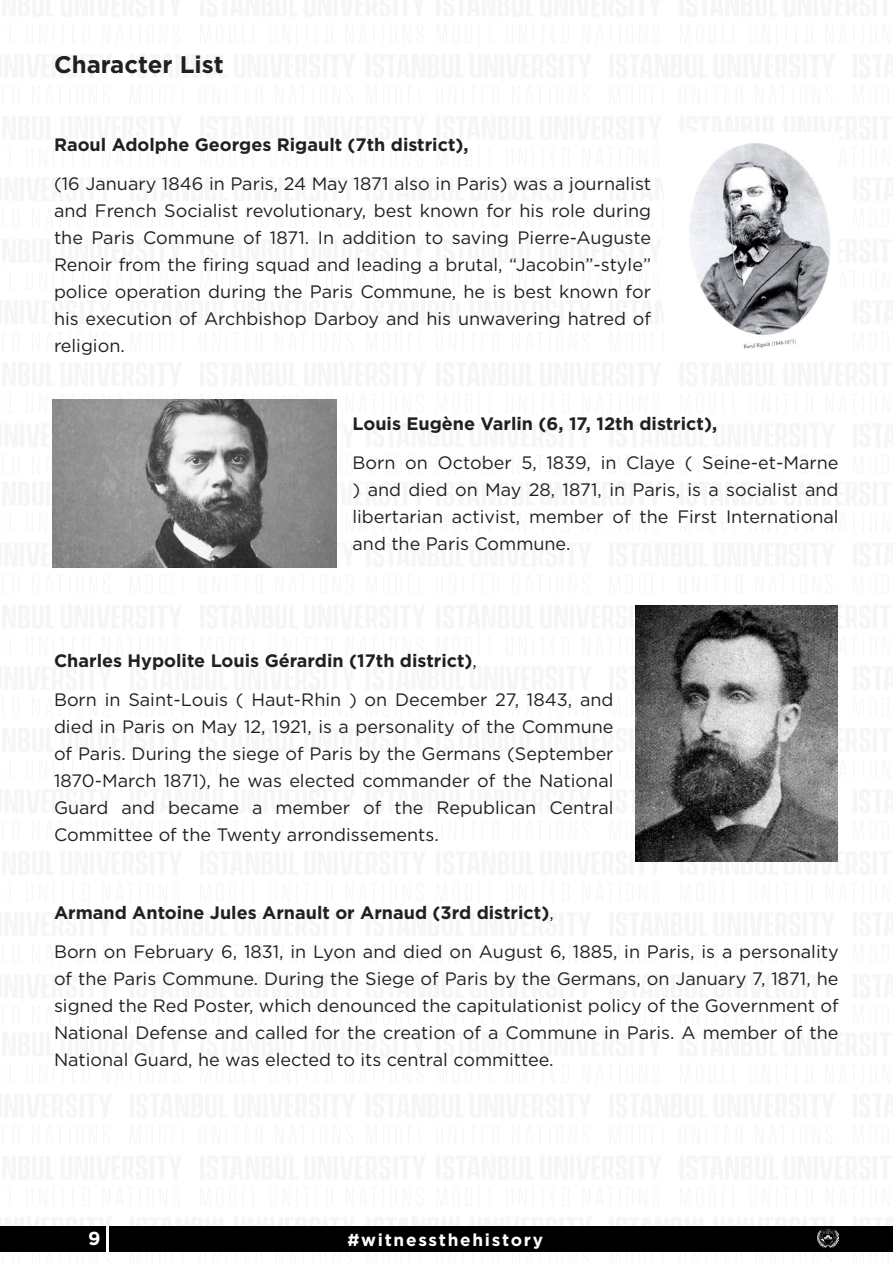
<style>
.page{position:relative;width:893px;height:1263px;background:#fff}
.page>*{position:absolute;margin:0;border:0;box-sizing:border-box;transform-origin:0 0}
.t1{font:700 24px "Gotham";color:#231f20}
.t2{font:700 18.75px "Gotham";color:#fff}
.t3{font:18px/27px "Gotham";color:#231f20;text-align:justify}
.t4{font:700 18px "Gotham";color:#231f20}
.t5{font:700 17.25px "Gotham";letter-spacing:.1em;color:#fff}
.s1{font-weight:700}
</style>
<div class="page">
<div style="left:110px;top:1226px;width:783px;height:25px;background:#000"></div>
<div style="left:0;top:1226px;width:106px;height:25px;background:#000"></div>
<img style="left:817px;top:1230px;width:22px;height:17px">
<img style="left:689px;top:143px;width:141px;height:206px">
<img style="left:53px;top:400px;width:284px;height:167px">
<img style="left:635px;top:606px;width:203px;height:255px">
<h1 class="t1" style="left:54px;top:49px;width:171px">Character List</h1>
<p class="t4" style="left:54px;top:133px;width:416px">Raoul Adolphe Georges Rigault (7th district),</p>
<p class="t3" style="left:54px;top:170px;width:599px">(16 January 1846 in Paris, 24 May 1871 also in Paris) was a journalist and French Socialist revolutionary, best known for his role during the Paris Commune of 1871. In addition to saving Pierre-Auguste Renoir from the firing squad and leading a brutal, “Jacobin”-style” police operation during the Paris Commune, he is best known for his execution of Archbishop Darboy and his unwavering hatred of religion.</p>
<p class="t4" style="left:352px;top:412px;width:366px">Louis Eugène Varlin (6, 17, 12th district),</p>
<p class="t3" style="left:352px;top:449px;width:488px">Born on October 5, 1839, in Claye ( Seine-et-Marne ) and died on May 28, 1871, in Paris, is a socialist and libertarian activist, member of the First International and the Paris Commune.</p>
<p class="t3" style="left:54px;top:641px;width:561px;line-height:39px"><span class="s1">Charles Hypolite Louis Gérardin (17th district)</span>,<br>Born in Saint-Louis ( Haut-Rhin ) on December 27, 1843, and</p>
<p class="t3" style="left:54px;top:713px;width:561px">died in Paris on May 12, 1921, is a personality of the Commune of Paris. During the siege of Paris by the Germans (September 1870-March 1871), he was elected commander of the National Guard and became a member of the Republican Central Committee of the Twenty arrondissements.</p>
<p class="t3" style="left:54px;top:893px;width:786px;line-height:39px"><span class="s1">Armand Antoine Jules Arnault or Arnaud (3rd district)</span>,<br>Born on February 6, 1831, in Lyon and died on August 6, 1885, in Paris, is a personality</p>
<p class="t3" style="left:54px;top:965px;width:786px">of the Paris Commune. During the Siege of Paris by the Germans, on January 7, 1871, he signed the Red Poster, which denounced the capitulationist policy of the Government of National Defense and called for the creation of a Commune in Paris. A member of the National Guard, he was elected to its central committee.</p>
<p class="t2" style="left:88px;top:1226px;width:14px">9</p>
<p class="t5" style="left:347px;top:1228px;width:197px">#witnessthehistory</p>
</div>
